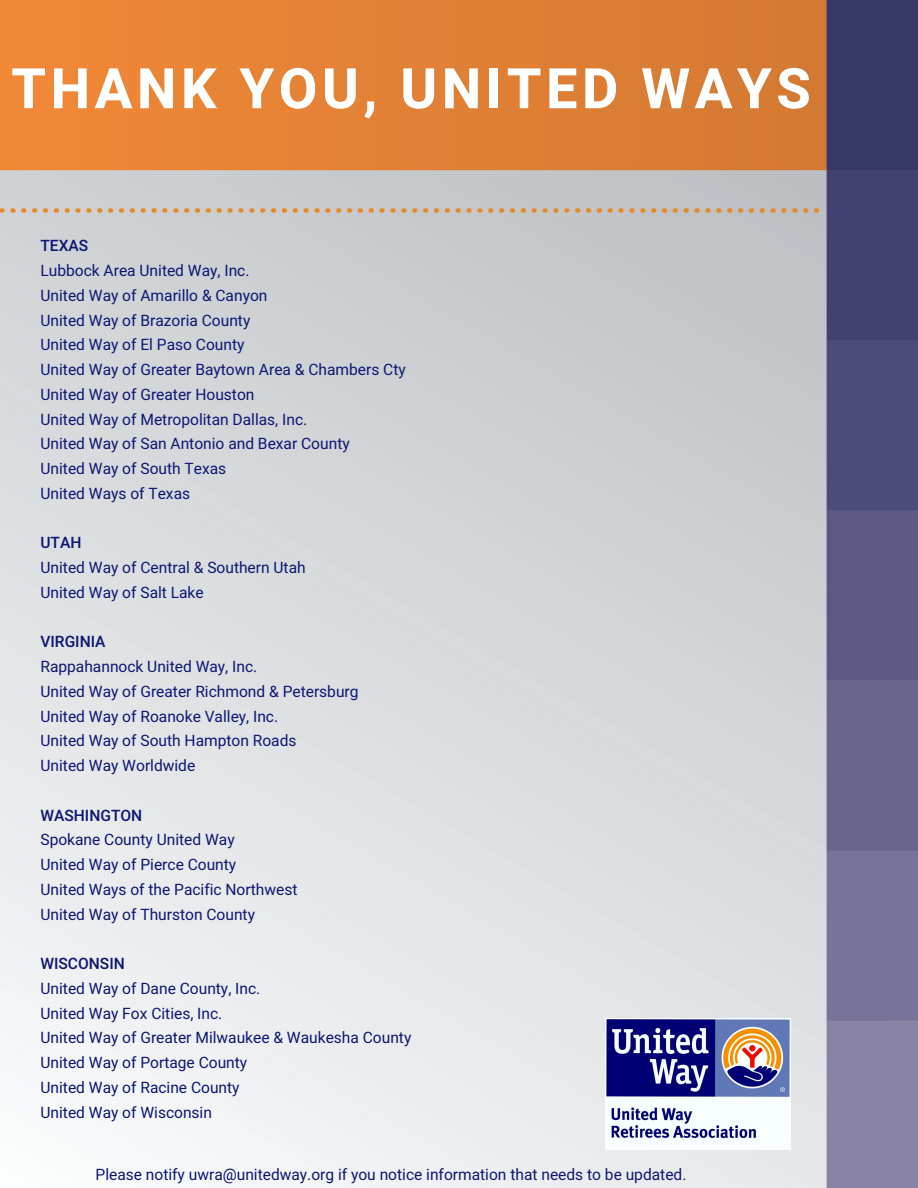
<style>
.page{position:relative;width:918px;height:1188px;background:#fff}
.page>*{position:absolute;margin:0;border:0;box-sizing:border-box;transform-origin:0 0}
.t1{font:700 55.95px "Heebo";letter-spacing:.08em;color:#fff}
.t2{font:15.6px/24.8px "Heebo";color:#0d1772}
.t3{font:500 15.6px "Heebo";color:#0d1772}
.s1{color:#222}
</style>
<div class="page">
<img style="left:0;top:0;width:918px;height:1188px">
<img style="left:0;top:208px;width:828px;height:5px">
<img style="left:605px;top:1018px;width:186px;height:132px">
<h1 class="t1" style="left:11px;top:50px;width:801px">THANK YOU, UNITED WAYS</h1>
<p class="t3" style="left:40px;top:235px;width:49px">TEXAS</p>
<p class="t2" style="left:40px;top:259px;width:367px">Lubbock Area United Way, Inc.<br>United Way of Amarillo &amp; Canyon<br>United Way of Brazoria County<br>United Way of El Paso County<br>United Way of Greater Baytown Area &amp; Chambers Cty<br>United Way of Greater Houston<br>United Way of Metropolitan Dallas, Inc.<br>United Way of San Antonio and Bexar County<br>United Way of South Texas<br>United Ways of Texas</p>
<p class="t3" style="left:40px;top:532px;width:42px">UTAH</p>
<p class="t2" style="left:40px;top:556px;width:267px">United Way of Central &amp; Southern Utah<br>United Way of Salt Lake</p>
<p class="t3" style="left:40px;top:631px;width:67px">VIRGINIA</p>
<p class="t2" style="left:40px;top:655px;width:320px">Rappahannock United Way, Inc.<br>United Way of Greater Richmond &amp; Petersburg<br>United Way of Roanoke Valley, Inc.<br>United Way of South Hampton Roads<br>United Way Worldwide</p>
<p class="t3" style="left:40px;top:804px;width:103px">WASHINGTON</p>
<p class="t2" style="left:40px;top:828px;width:258px">Spokane County United Way<br>United Way of Pierce County<br>United Ways of the Pacific Northwest<br>United Way of Thurston County</p>
<p class="t3" style="left:40px;top:953px;width:86px">WISCONSIN</p>
<p class="t2" style="left:40px;top:977px;width:372px">United Way of Dane County, Inc.<br>United Way Fox Cities, Inc.<br>United Way of Greater Milwaukee &amp; Waukesha County<br>United Way of Portage County<br>United Way of Racine County<br>United Way of Wisconsin</p>
<p class="t2" style="left:96px;top:1163px;width:592px">Please notify uwra@unitedway.org if you notice information that needs to be updated<span class="s1">.</span></p>
</div>
